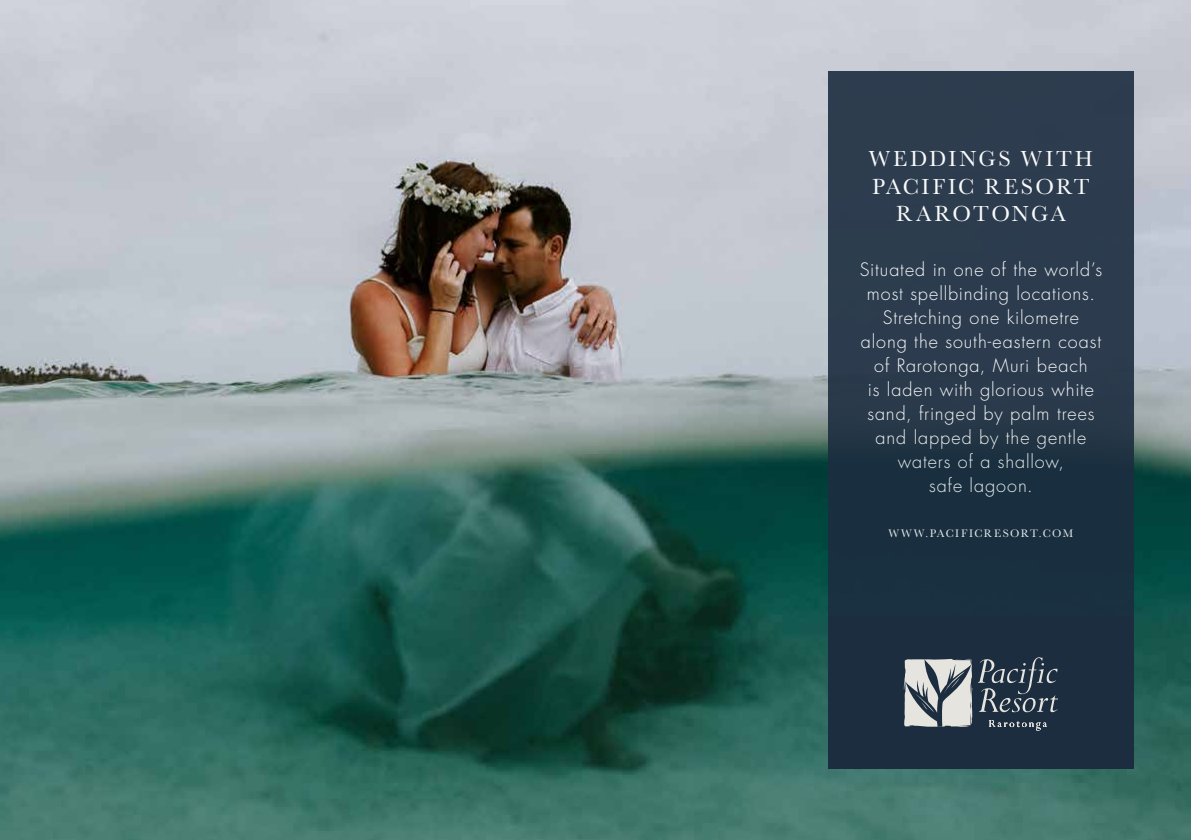
<style>
.page{position:relative;width:1191px;height:840px;background:#fff}
.page>*{position:absolute;margin:0;border:0;box-sizing:border-box;transform-origin:0 0}
.t1{font:22.6px/27.2px "Baskerville";letter-spacing:.1em;color:#fff;text-align:center}
.t2{font:300 18px/24px "Futura Std";letter-spacing:.05em;color:#fff;text-align:center}
.t3{font:11.4px "Baskerville";letter-spacing:.13em;color:#fff}
</style>
<div class="page">
<img style="left:0;top:0;width:1191px;height:839px">
<div style="left:828px;top:615px;width:306px;height:152px;background:#1c2d40"></div>
<div style="left:828px;top:72px;width:306px;height:543px;background:linear-gradient(to right,#263849,#263849)"></div>
<svg style="left:903px;top:657px;width:155px;height:73px"></svg>
<p class="t1" style="left:869px;top:146px;width:226px">WEDDINGS WITH<br>PACIFIC RESORT<br>RAROTONGA</p>
<p class="t2" style="left:859px;top:258px;width:244px">Situated in one of the world’s most spellbinding locations.<br>Stretching one kilometre along the south-eastern coast of Rarotonga, Muri beach<br>is laden with glorious white sand, fringed by palm trees and lapped by the gentle waters of a shallow,<br>safe lagoon.</p>
<p class="t3" style="left:888px;top:525px;width:186px">WWW.PACIFICRESORT.COM</p>
</div>
